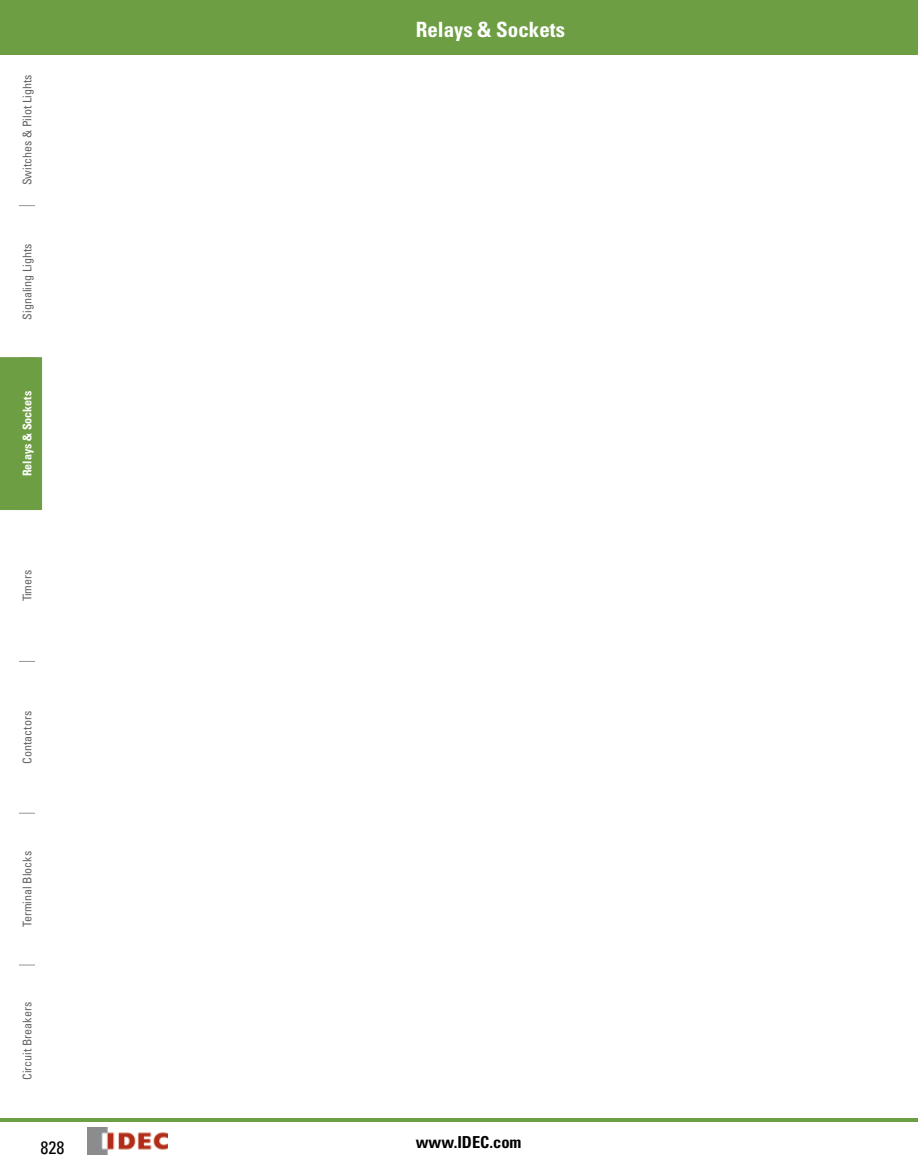
<style>
.page{position:relative;width:918px;height:1175px;background:#fff}
.page>*{position:absolute;margin:0;border:0;box-sizing:border-box;transform-origin:0 0}
.t1{font:700 condensed 21px "Univers LT Std";color:#fff}
.t2{font:condensed 18px "Univers LT Std";color:#000}
.t3{font:700 condensed 16.5px "Univers LT Std";color:#000}
.t4{font:condensed 12px "Univers LT Std";color:#636466}
.t5{font:700 condensed 12px "Univers LT Std";color:#fff}
</style>
<div class="page">
<svg style="left:19px;top:205px;width:16px;height:1px"></svg>
<svg style="left:19px;top:661px;width:16px;height:1px"></svg>
<svg style="left:19px;top:813px;width:16px;height:1px"></svg>
<svg style="left:19px;top:964px;width:16px;height:1px"></svg>
<img style="left:88px;top:1127px;width:80px;height:27px">
<div style="left:0;top:357px;width:42px;height:153px;background:#6d9e43"></div>
<svg style="left:883px;top:54px;width:16px;height:1px"></svg>
<div style="left:0;top:0;width:918px;height:54px;background:#6d9e43"></div>
<hr style="left:0;top:1118px;width:918px;height:3px;background:#6d9e43">
<p class="t4" style="left:20px;top:185px;width:112px;rotate:-90deg">Switches &amp; Pilot Lights</p>
<p class="t4" style="left:20px;top:320px;width:77px;rotate:-90deg">Signaling Lights</p>
<p class="t5" style="left:20px;top:476px;width:87px;rotate:-90deg">Relays &amp; Sockets</p>
<p class="t4" style="left:20px;top:601px;width:33px;rotate:-90deg">Timers</p>
<p class="t4" style="left:20px;top:763px;width:54px;rotate:-90deg">Contactors</p>
<p class="t4" style="left:20px;top:927px;width:78px;rotate:-90deg">Terminal Blocks</p>
<p class="t4" style="left:20px;top:1080px;width:79px;rotate:-90deg">Circuit Breakers</p>
<h1 class="t1" style="left:416px;top:17px;width:151px">Relays &amp; Sockets</h1>
<h2 class="t2" style="left:40px;top:1136px;width:25px">828</h2>
<h3 class="t3" style="left:416px;top:1131px;width:107px">www.IDEC.com</h3>
</div>
